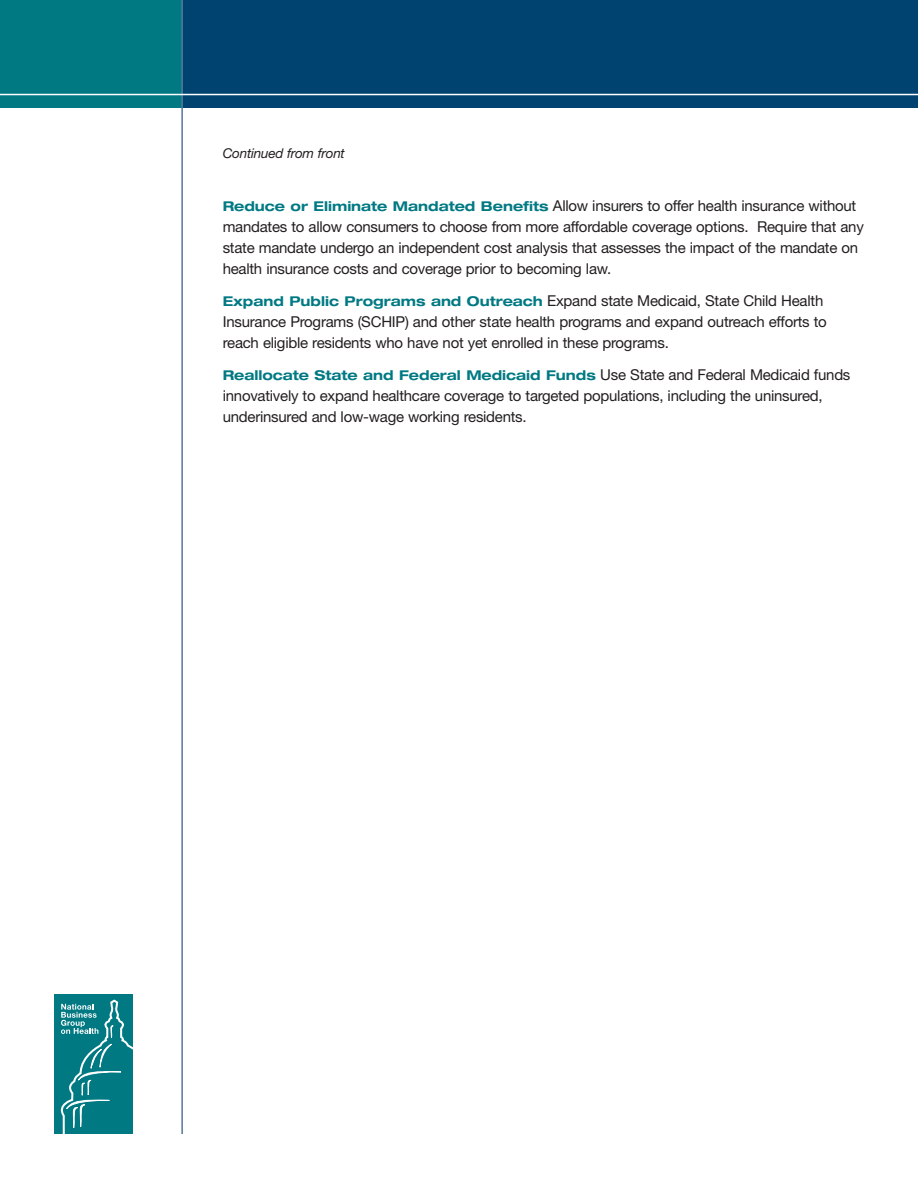
<style>
.page{position:relative;width:918px;height:1188px;background:#fff}
.page>*{position:absolute;margin:0;border:0;box-sizing:border-box;transform-origin:0 0}
.t1{font:15px/21px "Helvetica Neue";letter-spacing:-.015em;color:#231f20}
.t2{font:700 expanded 13.5px "Helvetica Neue";color:#007983}
.t3{font:italic 13.5px "Helvetica Neue";letter-spacing:-.015em;color:#231f20}
.s1{font-weight:700;font-stretch:expanded;font-size:13.5px;color:#007983}
.s2{font-weight:400;font-stretch:normal;font-size:15px;color:#231f20}
</style>
<div class="page">
<div style="left:182px;top:0;width:736px;height:108px;background:#004270"></div>
<div style="left:0;top:0;width:182px;height:108px;background:#007983"></div>
<hr style="left:181px;top:0;width:2px;height:1134px;background:#55769c">
<hr style="left:0;top:94px;width:918px;height:1px;background:#fff">
<div style="left:54px;top:995px;width:78px;height:139px;background:#007983"></div>
<svg style="left:60px;top:999px;width:72px;height:135px"></svg>
<p class="t3" style="left:223px;top:149px;width:124px">Continued from front</p>
<p class="t1" style="left:223px;top:197px;width:643px"><span class="s1">Reduce or Eliminate Mandated Benefits</span> Allow insurers to offer health insurance without mandates to allow consumers to choose from more affordable coverage options. Require that any state mandate undergo an independent cost analysis that assesses the impact of the mandate on health insurance costs and coverage prior to becoming law.</p>
<p class="t1" style="left:223px;top:292px;width:606px"><span class="s1">Expand Public Programs and Outreach</span> Expand state Medicaid, State Child Health<br>Insurance Programs (SCHIP) and other state health programs and expand outreach efforts to reach eligible residents who have not yet enrolled in these programs.</p>
<p class="t2" style="left:223px;top:370px;width:629px">Reallocate State and Federal Medicaid Funds <span class="s2">Use State and Federal Medicaid funds</span></p>
<p class="t1" style="left:223px;top:386px;width:601px">innovatively to expand healthcare coverage to targeted populations, including the uninsured, underinsured and low-wage working residents.</p>
</div>
